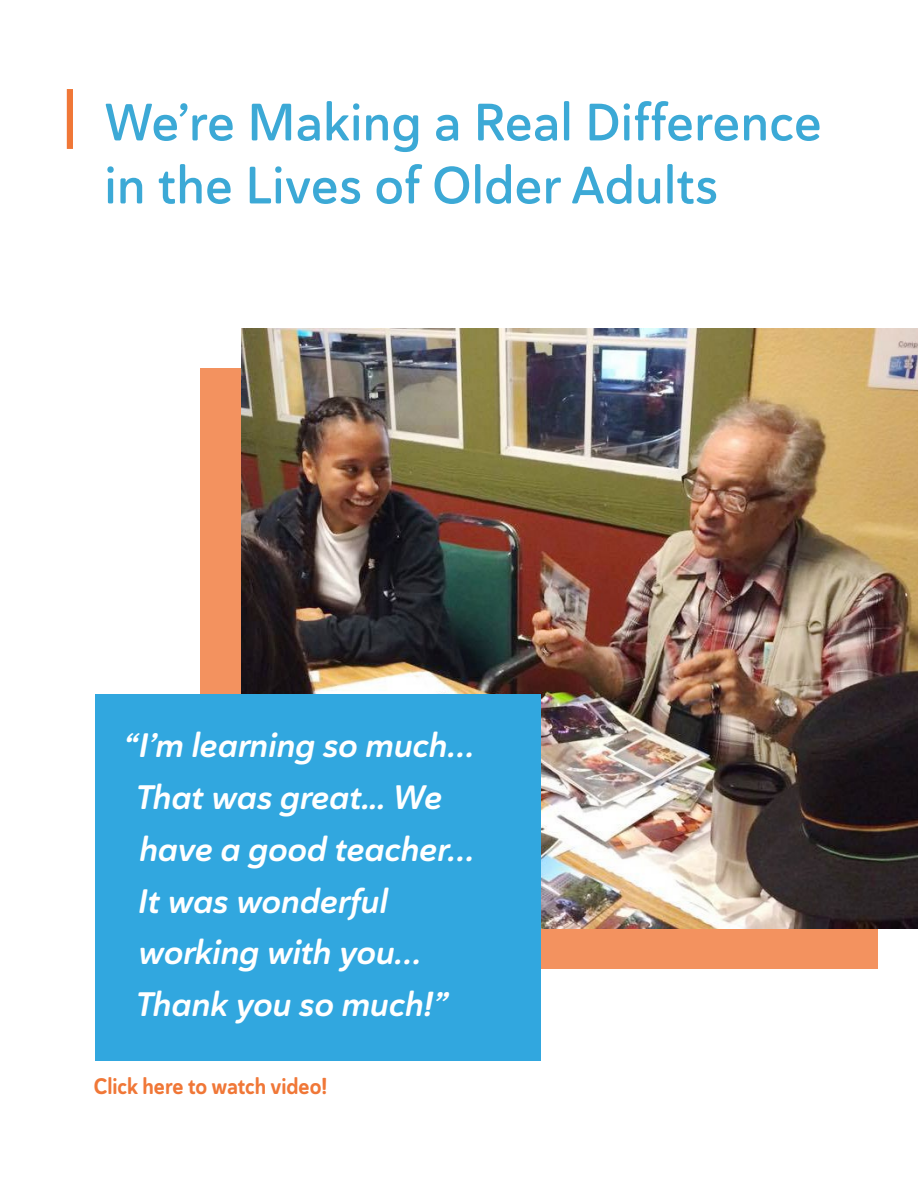
<style>
.page{position:relative;width:918px;height:1188px;background:#fff}
.page>*{position:absolute;margin:0;border:0;box-sizing:border-box;transform-origin:0 0}
.t1{font:52.5px/63px "Haboro Soft Nor Dem";color:#3ca9d6}
.t2{font:33.9px/51.8px "Haboro Soft Nor Bol It";color:#fff}
.t3{font:22.5px "Haboro Soft Con Bol";letter-spacing:-.005em;color:#f07737}
</style>
<div class="page">
<div style="left:200px;top:368px;width:678px;height:601px;background:#f3925f"></div>
<img style="left:241px;top:328px;width:677px;height:600px">
<div style="left:95px;top:694px;width:446px;height:367px;background:#31a7df"></div>
<div style="left:67px;top:89px;width:6px;height:60px;background:#f07737"></div>
<h1 class="t1" style="left:104px;top:91px;width:719px">We’re Making a Real Difference in the Lives of Older Adults</h1>
<p class="t2" style="left:135px;top:720px;width:341px;text-indent:-12px">“I’m learning so much…<br>That was great... We have a good teacher…<br>It was wonderful working with you…<br>Thank you so much!”</p>
<p class="t3" style="left:94px;top:1071px;width:235px">Click here to watch video!</p>
</div>
